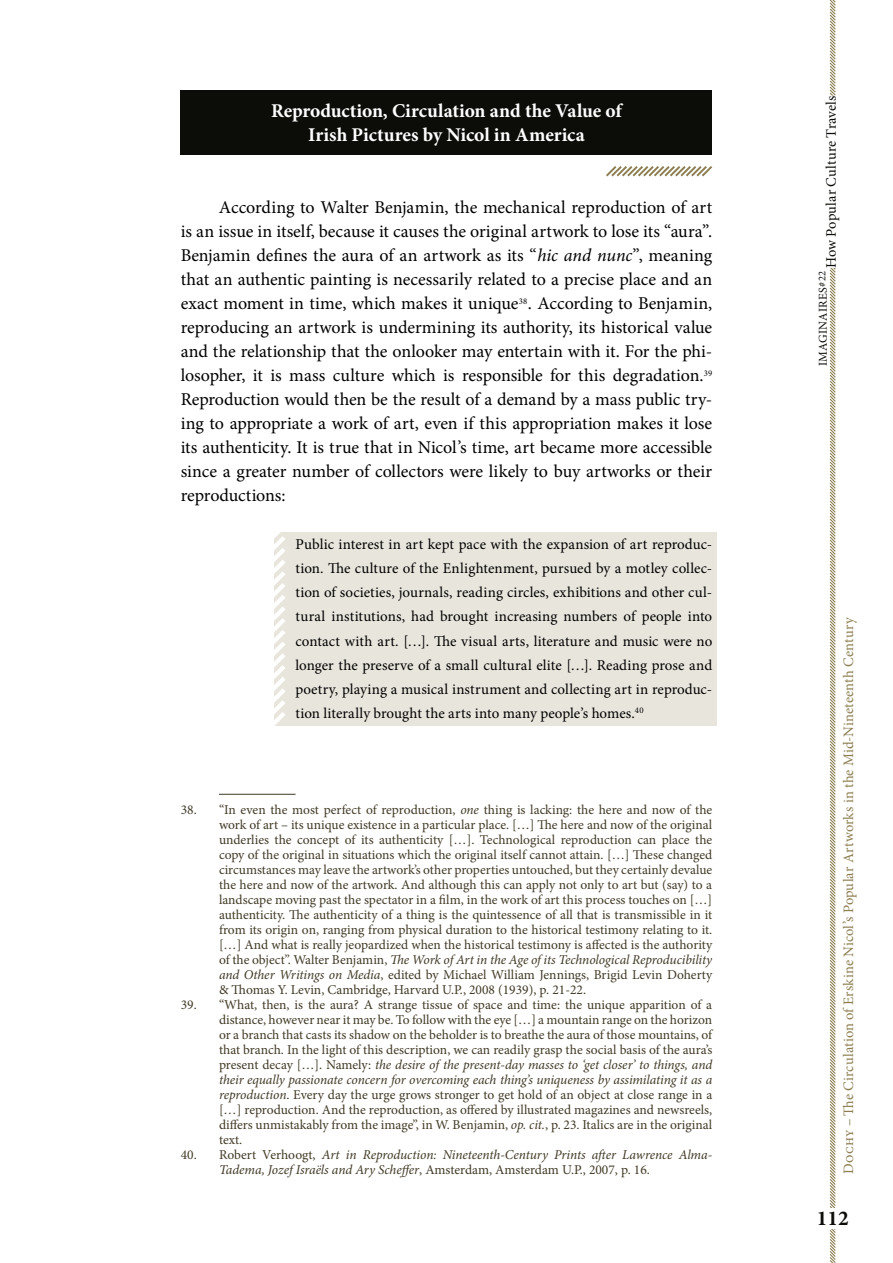
<style>
.page{position:relative;width:893px;height:1263px;background:#fff}
.page>*{position:absolute;margin:0;border:0;box-sizing:border-box;transform-origin:0 0}
.t1{font:700 21.15px "Minion Pro";color:#0c0d08}
.t2{font:700 19.5px/24px "Minion Pro";letter-spacing:-.005em;color:#fff;text-align:center}
.t3{font:18px/24px "Minion Pro";letter-spacing:-.015em;color:#000;text-align:justify}
.t4{font:15px/24px "Minion Pro";letter-spacing:-.005em;color:#000;text-align:justify}
.t5{font:14.55px "Minion Pro";letter-spacing:.01em;color:#8c7e51}
.t6{font:14.55px "Minion Pro";letter-spacing:.005em;color:#0c0d08}
.t7{font:13.5px/15px "Minion Pro";letter-spacing:-.005em;color:#403925;text-align:justify}
.t8{font:italic 13.5px/15px "Minion Pro";letter-spacing:-.005em;color:#403925}
.t9{font:12px "Minion Pro";letter-spacing:.025em;color:#0c0d08}
.s1{font-style:italic}
.s2{font-style:normal}
.s3{font-size:10.5px}
</style>
<div class="page">
<svg style="left:829px;top:0;width:7px;height:1263px"></svg>
<div style="left:824px;top:96px;width:27px;height:172px;background:#fff"></div>
<div style="left:823px;top:1208px;width:19px;height:21px;background:#fff"></div>
<div style="left:181px;top:90px;width:531px;height:65px;background:#0c0d08"></div>
<svg style="left:606px;top:166px;width:107px;height:11px"></svg>
<div style="left:274px;top:532px;width:442px;height:194px;background:#e8e5dc"></div>
<svg style="left:274px;top:532px;width:11px;height:194px"></svg>
<hr style="left:219px;top:794px;width:77px;height:1px;background:#403925">
<h2 class="t2" style="left:271px;top:99px;width:352px">Reproduction, Circulation and the Value of<br>Irish Pictures by Nicol in America</h2>
<p class="t3" style="left:181px;top:196px;width:533px;text-indent:38px">According to Walter Benjamin, the mechanical reproduction of art is an issue in itself, because it causes the original artwork to lose its “aura”.<br>Benjamin defines the aura of an artwork as its “<span class="s1">hic and nunc</span>”, meaning that an authentic painting is necessarily related to a precise place and an exact moment in time, which makes it unique<sup>38</sup>. According to Benjamin, reproducing an artwork is undermining its authority, its historical value and the relationship that the onlooker may entertain with it. For the phi&shy;losopher, it is mass culture which is responsible for this degradation.<sup>39<br></sup>Reproduction would then be the result of a demand by a mass public try&shy;ing to appropriate a work of art, even if this appropriation makes it lose its authenticity. It is true that in Nicol’s time, art became more accessible since a greater number of collectors were likely to buy artworks or their reproductions:</p>
<p class="t4" style="left:296px;top:533px;width:418px">Public interest in art kept pace with the expansion of art reproduc&shy;tion. The culture of the Enlightenment, pursued by a motley collec&shy;tion of societies, journals, reading circles, exhibitions and other cul&shy;tural institutions, had brought increasing numbers of people into contact with art. […]. The visual arts, literature and music were no longer the preserve of a small cultural elite […]. Reading prose and poetry, playing a musical instrument and collecting art in reproduc&shy;tion literally brought the arts into many people’s homes.<sup>40</sup></p>
<p class="t7" style="left:219px;top:802px;width:495px;text-indent:-38px">38. “In even the most perfect of reproduction, <span class="s1">one</span> thing is lacking: the here and now of the work of art – its unique existence in a particular place. […] The here and now of the original underlies the concept of its authenticity […]. Technological reproduction can place the copy of the original in situations which the original itself cannot attain. […] These changed circumstances may leave the artwork’s other properties untouched, but they certainly devalue the here and now of the artwork. And although this can apply not only to art but (say) to a landscape moving past the spectator in a film, in the work of art this process touches on […] authenticity. The authenticity of a thing is the quintessence of all that is transmissible in it from its origin on, ranging from physical duration to the historical testimony relating to it. […] And what is really jeopardized when the historical testimony is affected is the authority of the object”. Walter Benjamin, <span class="s1">The Work of Art in the Age of its Technological Reproducibility and Other Writings on Media</span>, edited by Michael William Jennings, Brigid Levin Doherty &amp; Thomas Y. Levin, Cambridge, Harvard U.P., 2008 (1939), p. 21-22.</p>
<p class="t7" style="left:219px;top:997px;width:495px;text-indent:-38px">39. “What, then, is the aura? A strange tissue of space and time: the unique apparition of a distance, however near it may be. To follow with the eye […] a mountain range on the horizon or a branch that casts its shadow on the beholder is to breathe the aura of those mountains, of that branch. In the light of this description, we can readily grasp the social basis of the aura’s present decay […]. Namely: <span class="s1">the desire of the present-day masses to ‘get closer’ to things, and their equally passionate concern for overcoming each thing’s uniqueness by assimilating it as a reproduction</span>. Every day the urge grows stronger to get hold of an object at close range in a […] reproduction. And the reproduction, as offered by illustrated magazines and newsreels, differs unmistakably from the image”, in W. Benjamin, <span class="s1">op. cit.</span>, p. 23. Italics are in the original text.</p>
<p class="t8" style="left:219px;top:1147px;width:495px;text-indent:-38px"><span class="s2">40. Robert Verhoogt,</span> Art in Reproduction: Nineteenth-Century Prints after Lawrence Alma-<br>Tadema, Jozef Israëls and Ary Scheffer<span class="s2">, Amsterdam, Amsterdam U.P., 2007, p. 16.</span></p>
<p class="t6" style="left:821px;top:268px;width:174px;rotate:-90deg">How Popular Culture Travels</p>
<p class="t9" style="left:815px;top:366px;width:97px;rotate:-90deg">IMAGINAIRES<span class="s3">#22</span></p>
<p class="t5" style="left:839px;top:1173px;width:557px;rotate:-90deg">Dochy – The Circulation of Erskine Nicol’s Popular Artworks in the Mid-Nineteenth Century</p>
<h1 class="t1" style="left:817px;top:1203px;width:33px">112</h1>
</div>
